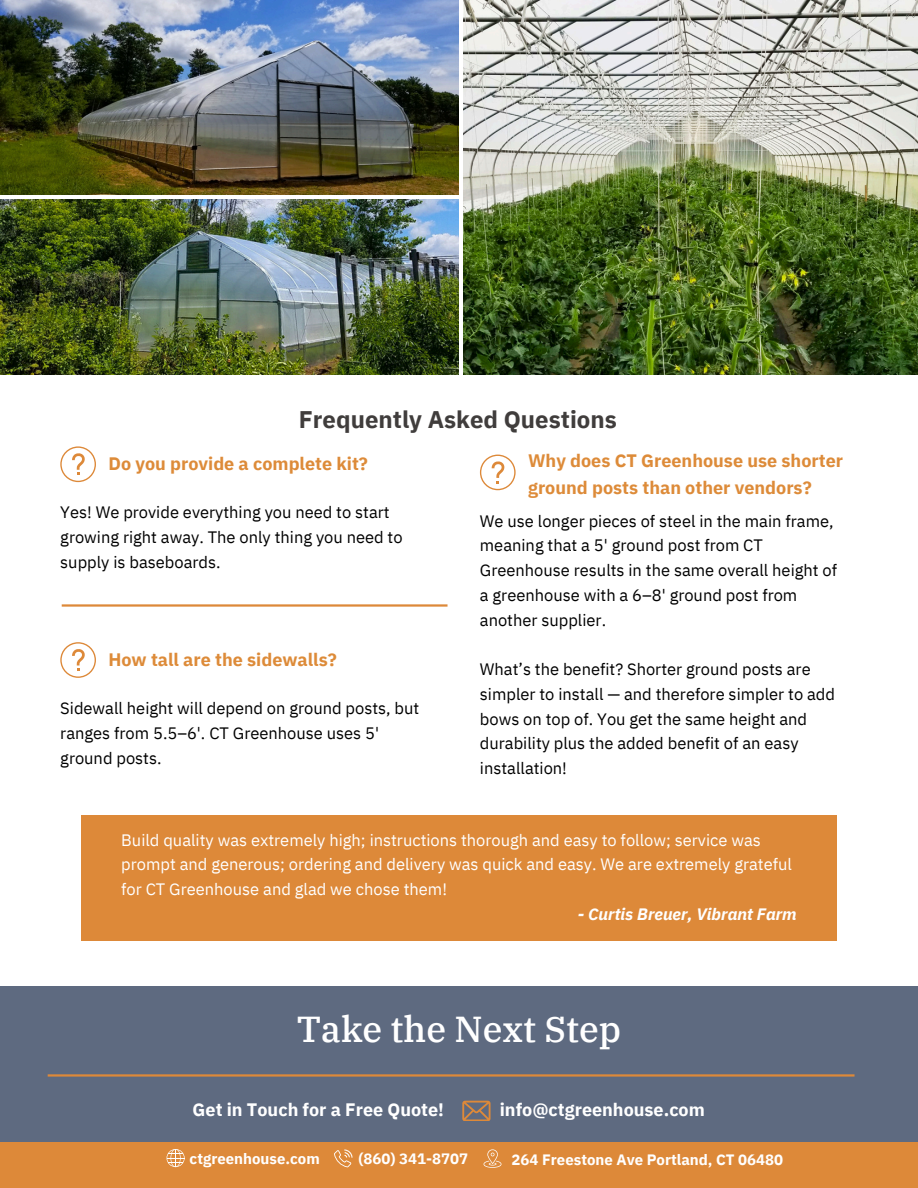
<style>
.page{position:relative;width:918px;height:1188px;background:#dd8939}
.page>*{position:absolute;margin:0;border:0;box-sizing:border-box;transform-origin:0 0}
.t1{font:500 36px "IBM Plex Serif";color:#fff}
.t2{font:700 24px "IBM Plex Sans";color:#403d3c}
.t3{font:700 18px/27px "IBM Plex Sans";color:#dd8b39}
.t4{font:700 18px "IBM Plex Sans";color:#fff}
.t5{font:16.5px/24.8px "IBM Plex Sans";color:#000}
.t6{font:16.5px/24.8px "IBM Plex Sans";color:#fff}
.t7{font:italic 700 16.5px "IBM Plex Sans";color:#fff}
.t8{font:700 15px "IBM Plex Sans";color:#fff}
</style>
<div class="page">
<div style="left:0;top:0;width:918px;height:875px;background:#fff"></div>
<svg style="left:334px;top:1149px;width:18px;height:18px"></svg>
<svg style="left:167px;top:1149px;width:18px;height:18px"></svg>
<svg style="left:484px;top:1149px;width:18px;height:18px"></svg>
<svg style="left:480px;top:455px;width:36px;height:35px"></svg>
<hr style="left:62px;top:604px;width:386px;height:3px;background:#dd8939">
<svg style="left:60px;top:446px;width:36px;height:36px"></svg>
<svg style="left:60px;top:642px;width:36px;height:36px"></svg>
<div style="left:0;top:853px;width:918px;height:173px;background:#fff"></div>
<div style="left:0;top:987px;width:918px;height:155px;background:#5e6a80"></div>
<hr style="left:48px;top:1074px;width:807px;height:3px;background:#dd8939">
<svg style="left:462px;top:1101px;width:28px;height:20px"></svg>
<div style="left:81px;top:815px;width:756px;height:126px;background:#dd8939"></div>
<img style="left:464px;top:1px;width:453px;height:373px">
<img style="left:0;top:1px;width:459px;height:193px">
<img style="left:0;top:199px;width:459px;height:175px">
<h1 class="t2" style="left:299px;top:404px;width:319px">Frequently Asked Questions</h1>
<h4 class="t3" style="left:108px;top:450px;width:261px">Do you provide a complete kit?</h4>
<h3 class="t5" style="left:60px;top:500px;width:344px">Yes! We provide everything you need to start growing right away. The only thing you need to supply is baseboards.</h3>
<h4 class="t3" style="left:108px;top:645px;width:230px">How tall are the sidewalls?</h4>
<h4 class="t5" style="left:60px;top:696px;width:361px">Sidewall height will depend on ground posts, but ranges from 5.5–6'. CT Greenhouse uses 5' ground posts.</h4>
<p class="t3" style="left:528px;top:446px;width:317px">Why does CT Greenhouse use shorter ground posts than other vendors?</p>
<h3 class="t5" style="left:480px;top:508px;width:359px">We use longer pieces of steel in the main frame, meaning that a 5' ground post from CT Greenhouse results in the same overall height of a greenhouse with a 6–8' ground post from another supplier.</h3>
<h4 class="t5" style="left:480px;top:656px;width:357px">What’s the benefit? Shorter ground posts are simpler to install — and therefore simpler to add bows on top of. You get the same height and durability plus the added benefit of an easy installation!</h4>
<p class="t6" style="left:121px;top:827px;width:672px">Build quality was extremely high; instructions thorough and easy to follow; service was prompt and generous; ordering and delivery was quick and easy. We are extremely grateful for CT Greenhouse and glad we chose them!</p>
<p class="t7" style="left:578px;top:903px;width:220px">- Curtis Breuer, Vibrant Farm</p>
<h3 class="t1" style="left:297px;top:1005px;width:326px">Take the Next Step</h3>
<h2 class="t4" style="left:193px;top:1098px;width:253px">Get in Touch for a Free Quote!</h2>
<p class="t4" style="left:500px;top:1098px;width:207px">info@ctgreenhouse.com</p>
<p class="t8" style="left:190px;top:1148px;width:132px">ctgreenhouse.com</p>
<p class="t8" style="left:359px;top:1149px;width:111px">(860) 341-8707</p>
<p class="t8" style="left:512px;top:1149px;width:273px">264 Freestone Ave Portland, CT 06480</p>
</div>
